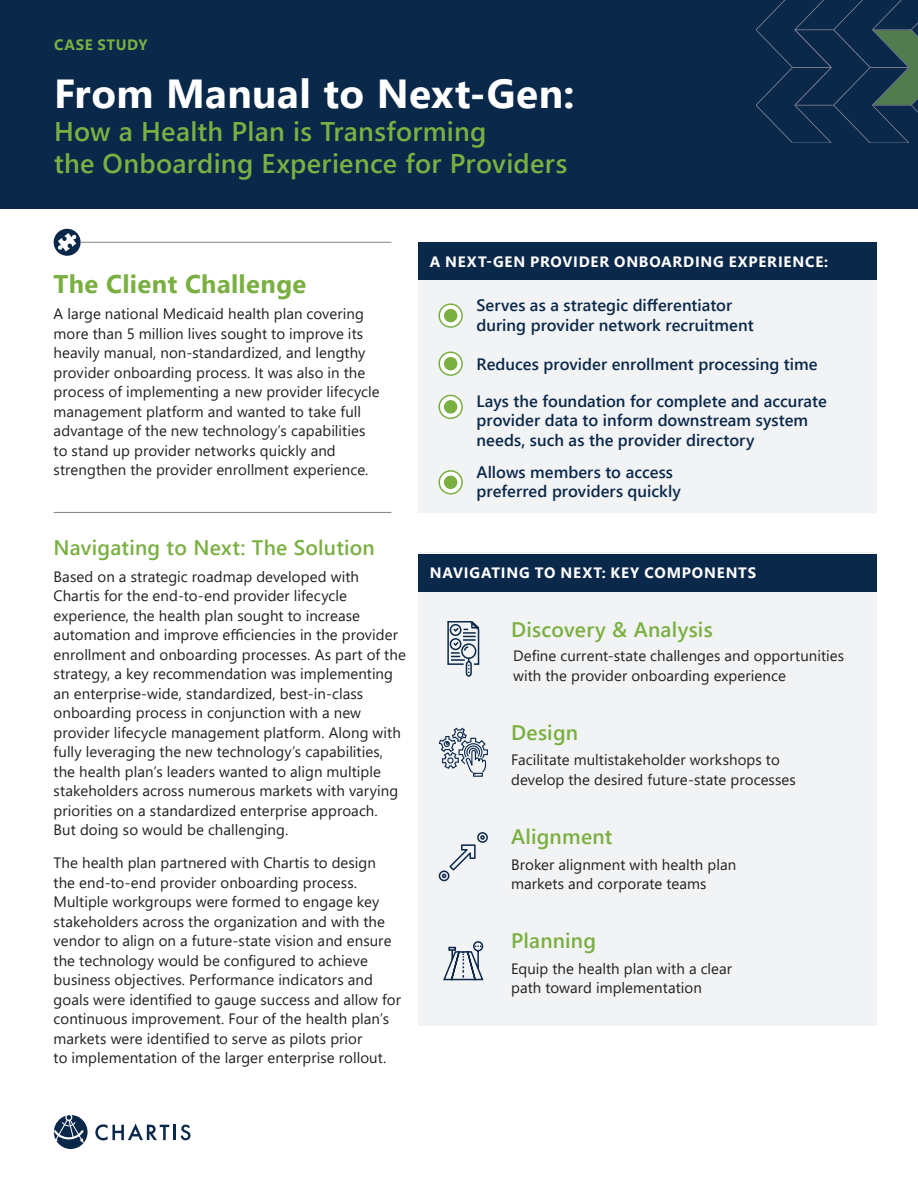
<style>
.page{position:relative;width:918px;height:1188px;background:#fff}
.page>*{position:absolute;margin:0;border:0;box-sizing:border-box;transform-origin:0 0}
.t1{font:700 40.5px "Segoe UI";letter-spacing:.01em;color:#fff}
.t2{font:600 27px/32.4px "Segoe UI";letter-spacing:.01em;color:#7aaf41}
.t3{font:700 25.5px "Segoe UI";letter-spacing:.015em;color:#7aaf41}
.t4{font:600 21px "Segoe UI";letter-spacing:.01em;color:#7aaf41}
.t5{font:600 16.5px/19.5px "Segoe UI";color:#0a284a}
.t6{font:15px/19.5px "Segoe UI";letter-spacing:.005em;color:#231f20}
.t7{font:700 15px "Segoe UI";letter-spacing:.055em;color:#fff}
.t8{font:700 15px "Segoe UI";letter-spacing:.04em;color:#7aaf41}
</style>
<div class="page">
<div style="left:0;top:0;width:918px;height:208px;background:#0a284a"></div>
<svg style="left:756px;top:0;width:162px;height:143px"></svg>
<svg style="left:54px;top:1115px;width:34px;height:34px"></svg>
<hr style="left:173px;top:1125px;width:3px;height:15px;background:#0a284a">
<svg style="left:181px;top:1125px;width:9px;height:15px"></svg>
<svg style="left:95px;top:1124px;width:74px;height:16px"></svg>
<div style="left:418px;top:553px;width:460px;height:473px;background:#f2f3f4"></div>
<div style="left:418px;top:243px;width:460px;height:270px;background:#f2f3f4"></div>
<div style="left:418px;top:242px;width:460px;height:38px;background:#0a284a"></div>
<div style="left:418px;top:554px;width:460px;height:38px;background:#0a284a"></div>
<hr style="left:81px;top:242px;width:311px;height:1px;background:#848281">
<hr style="left:54px;top:512px;width:338px;height:1px;background:#848281">
<svg style="left:53px;top:228px;width:29px;height:28px"></svg>
<svg style="left:439px;top:304px;width:23px;height:23px"></svg>
<div style="left:438px;top:303px;width:25px;height:25px;border:2px solid #7aaf41;border-radius:50%"></div>
<div style="left:445px;top:310px;width:12px;height:12px;background:#7aaf41;border-radius:50%"></div>
<div style="left:444px;top:309px;width:13px;height:13px;border:2px solid #7aaf41;border-radius:50%"></div>
<svg style="left:439px;top:471px;width:23px;height:23px"></svg>
<div style="left:438px;top:470px;width:25px;height:25px;border:2px solid #7aaf41;border-radius:50%"></div>
<div style="left:445px;top:476px;width:12px;height:12px;background:#7aaf41;border-radius:50%"></div>
<div style="left:444px;top:476px;width:13px;height:13px;border:2px solid #7aaf41;border-radius:50%"></div>
<svg style="left:439px;top:395px;width:23px;height:23px"></svg>
<div style="left:438px;top:395px;width:25px;height:24px;border:2px solid #7aaf41;border-radius:50%"></div>
<div style="left:445px;top:401px;width:12px;height:12px;background:#7aaf41;border-radius:50%"></div>
<div style="left:444px;top:400px;width:13px;height:14px;border:2px solid #7aaf41;border-radius:50%"></div>
<svg style="left:439px;top:352px;width:23px;height:23px"></svg>
<div style="left:438px;top:351px;width:25px;height:25px;border:2px solid #7aaf41;border-radius:50%"></div>
<div style="left:445px;top:358px;width:12px;height:12px;background:#7aaf41;border-radius:50%"></div>
<div style="left:444px;top:357px;width:13px;height:13px;border:2px solid #7aaf41;border-radius:50%"></div>
<svg style="left:447px;top:621px;width:33px;height:56px"></svg>
<svg style="left:438px;top:832px;width:50px;height:50px"></svg>
<svg style="left:443px;top:941px;width:41px;height:40px"></svg>
<div style="left:473px;top:773px;width:10px;height:4px;border:1px solid #0b284a"></div>
<svg style="left:438px;top:727px;width:50px;height:48px"></svg>
<p class="t8" style="left:54px;top:30px;width:95px">CASE STUDY</p>
<h1 class="t1" style="left:54px;top:56px;width:522px">From Manual to Next-Gen:</h1>
<h2 class="t2" style="left:54px;top:113px;width:515px">How a Health Plan is Transforming<br>the Onboarding Experience for Providers</h2>
<h3 class="t3" style="left:54px;top:260px;width:254px">The Client Challenge</h3>
<p class="t6" style="left:54px;top:303px;width:328px">A large national Medicaid health plan covering more than 5 million lives sought to improve its heavily manual, non-standardized, and lengthy provider onboarding process. It was also in the process of implementing a new provider lifecycle management platform and wanted to take full advantage of the new technology’s capabilities to stand up provider networks quickly and strengthen the provider enrollment experience.</p>
<h3 class="t4" style="left:54px;top:528px;width:323px">Navigating to Next: The Solution</h3>
<p class="t6" style="left:54px;top:565px;width:354px">Based on a strategic roadmap developed with Chartis for the end-to-end provider lifecycle experience, the health plan sought to increase automation and improve efficiencies in the provider enrollment and onboarding processes. As part of the strategy, a key recommendation was implementing an enterprise-wide, standardized, best-in-class onboarding process in conjunction with a new provider lifecycle management platform. Along with fully leveraging the new technology’s capabilities, the health plan’s leaders wanted to align multiple stakeholders across numerous markets with varying priorities on a standardized enterprise approach.<br>But doing so would be challenging.</p>
<p class="t6" style="left:54px;top:852px;width:349px">The health plan partnered with Chartis to design the end-to-end provider onboarding process.<br>Multiple workgroups were formed to engage key stakeholders across the organization and with the vendor to align on a future-state vision and ensure the technology would be configured to achieve business objectives. Performance indicators and goals were identified to gauge success and allow for continuous improvement. Four of the health plan’s markets were identified to serve as pilots prior<br>to implementation of the larger enterprise rollout.</p>
<p class="t7" style="left:430px;top:247px;width:400px">A NEXT-GEN PROVIDER ONBOARDING EXPERIENCE:</p>
<p class="t5" style="left:477px;top:294px;width:279px">Serves as a strategic differentiator during provider network recruitment</p>
<p class="t5" style="left:477px;top:353px;width:343px">Reduces provider enrollment processing time</p>
<p class="t5" style="left:477px;top:390px;width:352px">Lays the foundation for complete and accurate provider data to inform downstream system needs, such as the provider directory</p>
<p class="t5" style="left:477px;top:461px;width:206px">Allows members to access preferred providers quickly</p>
<p class="t7" style="left:430px;top:559px;width:328px">NAVIGATING TO NEXT: KEY COMPONENTS</p>
<h3 class="t4" style="left:511px;top:609px;width:203px">Discovery &amp; Analysis</h3>
<p class="t6" style="left:513px;top:645px;width:333px">Define current-state challenges and opportunities with the provider onboarding experience</p>
<h3 class="t4" style="left:511px;top:712px;width:68px">Design</h3>
<p class="t6" style="left:511px;top:749px;width:286px">Facilitate multistakeholder workshops to develop the desired future-state processes</p>
<h3 class="t4" style="left:511px;top:817px;width:103px">Alignment</h3>
<p class="t6" style="left:511px;top:853px;width:227px">Broker alignment with health plan markets and corporate teams</p>
<h3 class="t4" style="left:511px;top:921px;width:87px">Planning</h3>
<p class="t6" style="left:511px;top:957px;width:223px">Equip the health plan with a clear path toward implementation</p>
</div>
